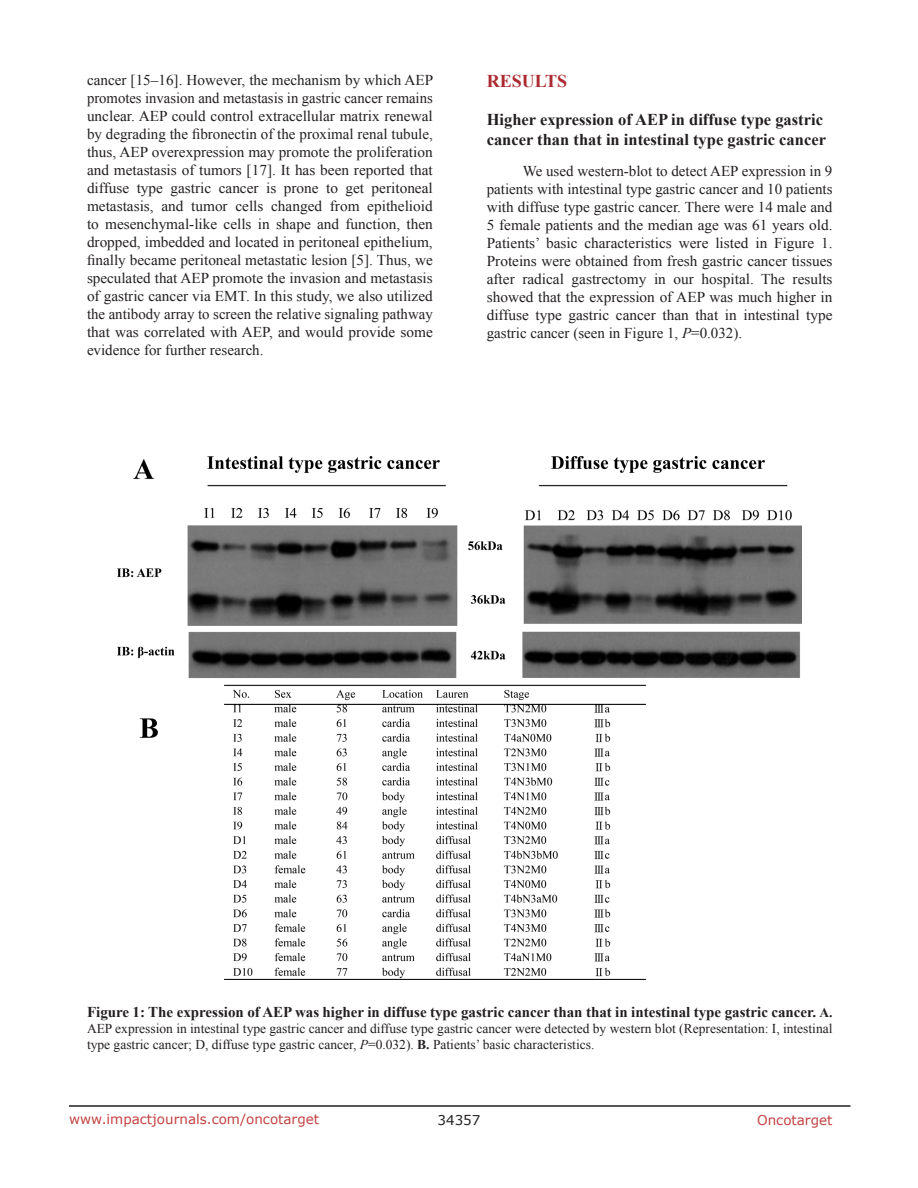
<style>
.page{position:relative;width:918px;height:1188px;background:#fff}
.page>*{position:absolute;margin:0;border:0;box-sizing:border-box;transform-origin:0 0}
.Heading{font:700 18px "Times New Roman";color:#ac2b31}
.SubHeading_no{font:700 16.5px/19.8px "Times New Roman";color:#231f20}
.BodyText{font:15px/18px "Times New Roman";color:#231f20;text-align:justify}
.figuretext{font:700 15px "Times New Roman";color:#231f20}
.figuretext-2{font:13.5px/16.2px "Times New Roman";color:#231f20}
.t1{font:13.5px "Verdana";color:#c24141}
.t2{font:13.5px "Verdana";color:#231f20}
.s1{font-style:italic}
.s2{font-size:13.5px}
.s3{font-weight:700}
</style>
<div class="page">
<hr style="left:69px;top:1105px;width:781px;height:2px;background:#231f20">
<img style="left:118px;top:457px;width:684px;height:523px">
<p class="BodyText" style="left:87px;top:71px;width:348px">cancer [15–16]. However, the mechanism by which AEP promotes invasion and metastasis in gastric cancer remains unclear. AEP could control extracellular matrix renewal by degrading the fibronectin of the proximal renal tubule, thus, AEP overexpression may promote the proliferation and metastasis of tumors [17]. It has been reported that diffuse type gastric cancer is prone to get peritoneal metastasis, and tumor cells changed from epithelioid to mesenchymal-like cells in shape and function, then dropped, imbedded and located in peritoneal epithelium, finally became peritoneal metastatic lesion [5]. Thus, we speculated that AEP promote the invasion and metastasis of gastric cancer via EMT. In this study, we also utilized the antibody array to screen the relative signaling pathway that was correlated with AEP, and would provide some evidence for further research.</p>
<p class="Heading" style="left:487px;top:69px;width:82px">RESULTS</p>
<p class="SubHeading_no" style="left:487px;top:109px;width:341px">Higher expression of AEP in diffuse type gastric cancer than that in intestinal type gastric cancer</p>
<p class="BodyText" style="left:487px;top:162px;width:347px;text-indent:36px">We used western-blot to detect AEP expression in 9 patients with intestinal type gastric cancer and 10 patients with diffuse type gastric cancer. There were 14 male and 5 female patients and the median age was 61 years old.<br>Patients’ basic characteristics were listed in Figure 1.<br>Proteins were obtained from fresh gastric cancer tissues after radical gastrectomy in our hospital. The results showed that the expression of AEP was much higher in diffuse type gastric cancer than that in intestinal type gastric cancer (seen in Figure 1, <span class="s1">P</span>=0.032).</p>
<p class="figuretext" style="left:87px;top:1002px;width:747px">Figure 1: The expression of AEP was higher in diffuse type gastric cancer than that in intestinal type gastric cancer. <span class="s2">A.</span></p>
<p class="figuretext-2" style="left:87px;top:1020px;width:747px">AEP expression in intestinal type gastric cancer and diffuse type gastric cancer were detected by western blot (Representation: I, intestinal type gastric cancer; D, diffuse type gastric cancer, <span class="s1">P</span>=0.032). <span class="s3">B.</span> Patients’ basic characteristics.</p>
<p class="t1" style="left:69px;top:1110px;width:252px">www.impactjournals.com/oncotarget</p>
<p class="t2" style="left:438px;top:1111px;width:44px">34357</p>
<p class="t1" style="left:757px;top:1111px;width:77px">Oncotarget</p>
</div>
